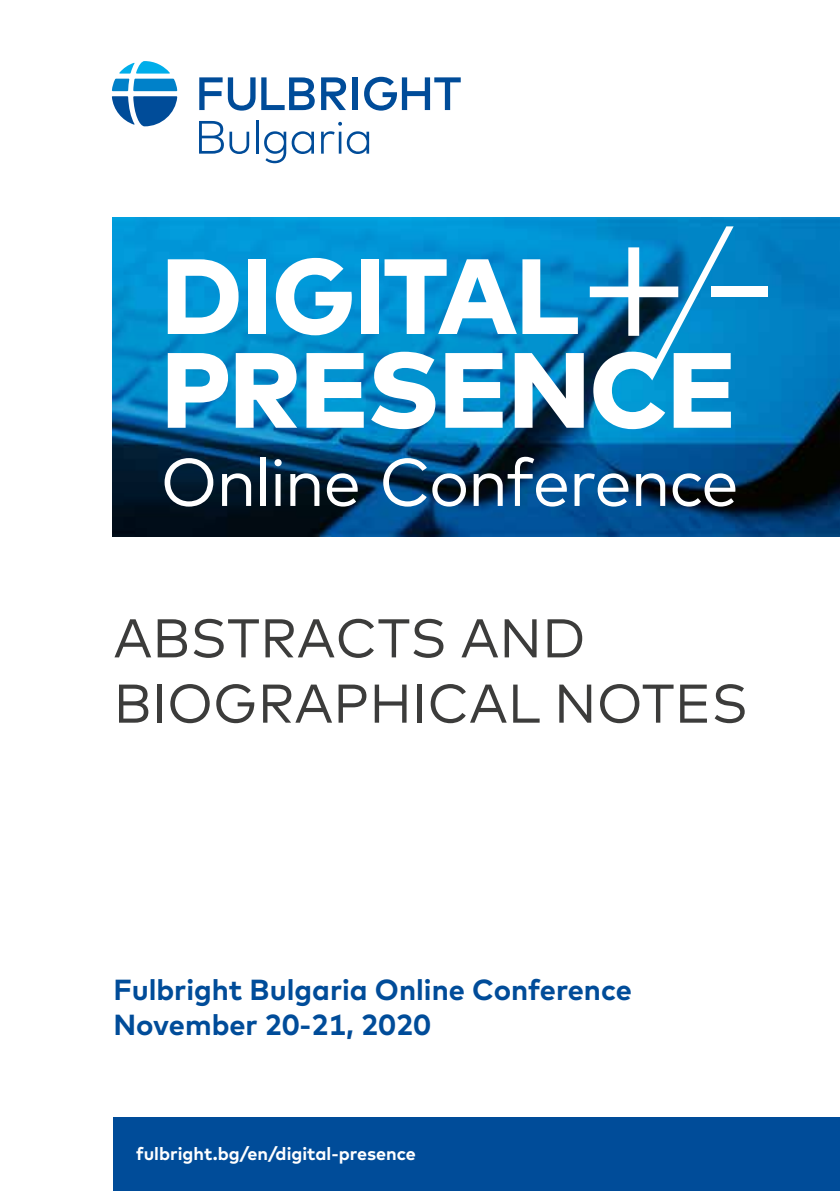
<style>
.page{position:relative;width:840px;height:1191px;background:#fff}
.page>*{position:absolute;margin:0;border:0;box-sizing:border-box;transform-origin:0 0}
.t1{font:54.4px/65.2px "Mark";color:#3c3c3b}
.t2{font:700 29px/34.8px "Mark";color:#004c99}
.t3{font:700 18px "Mark";color:#fff}
</style>
<div class="page">
<img style="left:112px;top:217px;width:727px;height:319px">
<svg style="left:199px;top:77px;width:23px;height:33px"></svg>
<svg style="left:228px;top:77px;width:27px;height:34px"></svg>
<svg style="left:261px;top:77px;width:53px;height:33px"></svg>
<svg style="left:321px;top:77px;width:25px;height:33px"></svg>
<div style="left:352px;top:77px;width:5px;height:33px;background:#004c99"></div>
<svg style="left:364px;top:77px;width:96px;height:34px"></svg>
<svg style="left:112px;top:61px;width:65px;height:65px"></svg>
<svg style="left:199px;top:121px;width:50px;height:33px"></svg>
<hr style="left:256px;top:120px;width:2px;height:34px;background:#004c99">
<svg style="left:264px;top:131px;width:50px;height:32px"></svg>
<svg style="left:321px;top:122px;width:48px;height:32px"></svg>
<div style="left:113px;top:1117px;width:726px;height:74px;background:#004c99"></div>
<svg style="left:168px;top:259px;width:70px;height:75px"></svg>
<div style="left:248px;top:259px;width:18px;height:75px;background:#fff"></div>
<svg style="left:276px;top:258px;width:75px;height:77px"></svg>
<div style="left:360px;top:259px;width:18px;height:75px;background:#fff"></div>
<svg style="left:384px;top:259px;width:132px;height:75px"></svg>
<svg style="left:522px;top:259px;width:55px;height:75px"></svg>
<svg style="left:168px;top:353px;width:60px;height:75px"></svg>
<svg style="left:236px;top:353px;width:61px;height:75px"></svg>
<svg style="left:306px;top:353px;width:57px;height:75px"></svg>
<svg style="left:371px;top:352px;width:64px;height:77px"></svg>
<svg style="left:445px;top:353px;width:57px;height:75px"></svg>
<svg style="left:514px;top:353px;width:69px;height:75px"></svg>
<div style="left:711px;top:286px;width:56px;height:11px;background:#fff"></div>
<svg style="left:164px;top:458px;width:49px;height:48px"></svg>
<svg style="left:222px;top:473px;width:29px;height:33px"></svg>
<div style="left:260px;top:457px;width:5px;height:49px;background:#fff"></div>
<svg style="left:274px;top:459px;width:7px;height:47px"></svg>
<svg style="left:290px;top:473px;width:29px;height:33px"></svg>
<svg style="left:326px;top:473px;width:31px;height:33px"></svg>
<svg style="left:383px;top:458px;width:43px;height:48px"></svg>
<svg style="left:432px;top:473px;width:33px;height:33px"></svg>
<svg style="left:473px;top:457px;width:93px;height:49px"></svg>
<svg style="left:574px;top:473px;width:54px;height:33px"></svg>
<svg style="left:635px;top:473px;width:29px;height:33px"></svg>
<svg style="left:672px;top:473px;width:63px;height:33px"></svg>
<svg style="left:589px;top:226px;width:144px;height:203px"></svg>
<h1 class="t1" style="left:113px;top:605px;width:635px">ABSTRACTS AND<br>BIOGRAPHICAL NOTES</h1>
<p class="t2" style="left:113px;top:971px;width:519px">Fulbright Bulgaria Online Conference<br>November 20-21, 2020</p>
<p class="t3" style="left:136px;top:1141px;width:281px">fulbright.bg/en/digital-presence</p>
</div>
